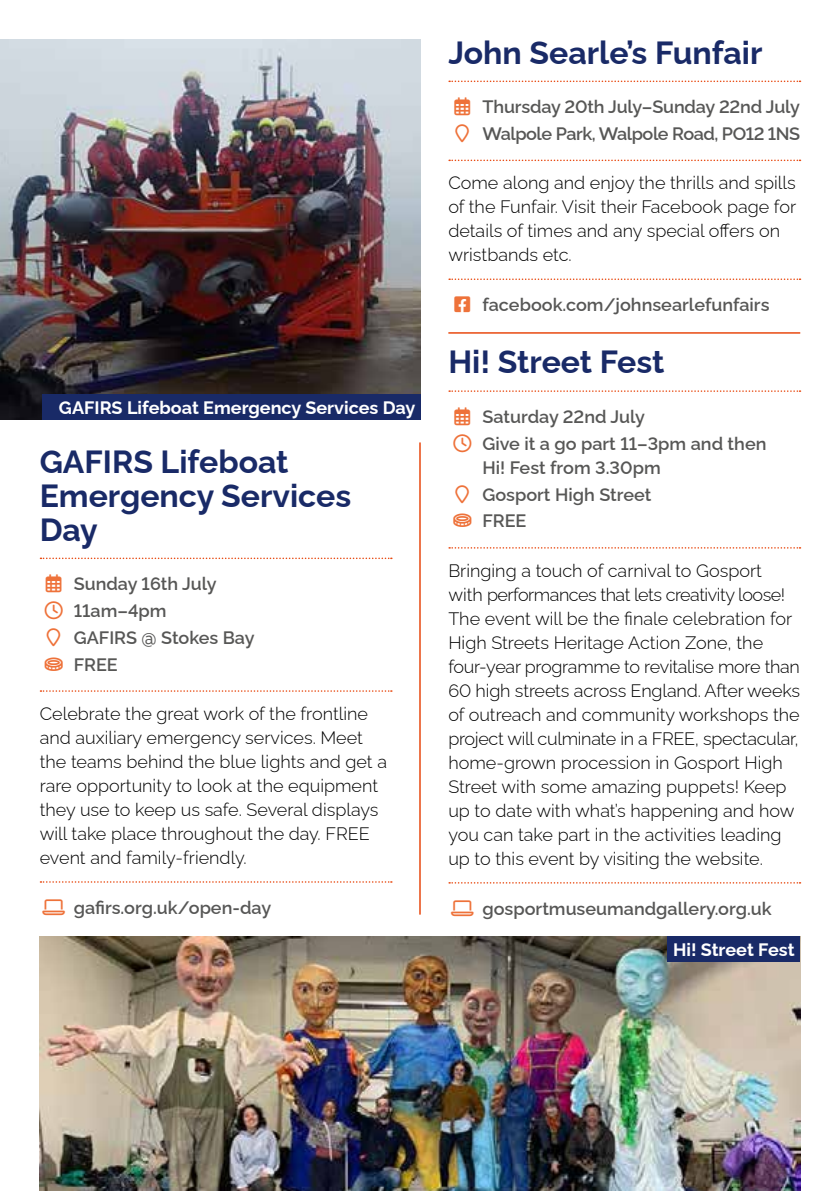
<style>
.page{position:relative;width:840px;height:1191px;background:#fff}
.page>*{position:absolute;margin:0;border:0;box-sizing:border-box;transform-origin:0 0}
.t1{font:700 32px/34px "Raleway";color:#192a67}
.t2{font:300 18px/24px "Raleway";color:#000}
.t3{font:600 18px/24px "Raleway";color:#575756}
.t4{font:700 18px "Raleway";color:#fff}
.t5{font:600 18px "Raleway";letter-spacing:-.025em;color:#575756}
.s1{color:#ee723a}
</style>
<div class="page">
<img style="left:40px;top:936px;width:759px;height:255px">
<hr style="left:419px;top:442px;width:1px;height:472px;background:#e84910">
<svg style="left:40px;top:557px;width:351px;height:2px"></svg>
<svg style="left:40px;top:690px;width:351px;height:2px"></svg>
<svg style="left:40px;top:881px;width:351px;height:1px"></svg>
<svg style="left:449px;top:81px;width:351px;height:1px"></svg>
<svg style="left:449px;top:160px;width:351px;height:1px"></svg>
<svg style="left:449px;top:278px;width:351px;height:2px"></svg>
<hr style="left:448px;top:332px;width:351px;height:2px;background:#e84910">
<svg style="left:449px;top:390px;width:351px;height:2px"></svg>
<svg style="left:449px;top:547px;width:351px;height:1px"></svg>
<svg style="left:449px;top:882px;width:351px;height:1px"></svg>
<img style="left:0;top:40px;width:420px;height:380px">
<div style="left:42px;top:394px;width:378px;height:26px;background:#192a67"></div>
<div style="left:667px;top:936px;width:132px;height:25px;background:#192a67"></div>
<p class="t4" style="left:59px;top:393px;width:358px">GAFIRS Lifeboat Emergency Services Day</p>
<h1 class="t1" style="left:40px;top:441px;width:313px">GAFIRS Lifeboat<br>Emergency Services<br>Day</h1>
<p class="t3" style="left:46px;top:570px;width:172px"><span class="s1">●■●▼</span> Sunday 16th July</p>
<p class="t3" style="left:45px;top:596px;width:123px"><span class="s1">●□</span> 11am–4pm</p>
<p class="t3" style="left:74px;top:623px;width:182px">GAFIRS @ Stokes Bay</p>
<p class="t3" style="left:45px;top:650px;width:75px"><span class="s1">□■</span> FREE</p>
<p class="t2" style="left:40px;top:700px;width:348px">Celebrate the great work of the frontline and auxiliary emergency services. Meet the teams behind the blue lights and get a rare opportunity to look at the equipment they use to keep us safe. Several displays will take place throughout the day. FREE event and family-friendly.</p>
<p class="t3" style="left:42px;top:893px;width:230px"><span class="s1">●▼□</span> gafirs.org.uk/open-day</p>
<h1 class="t1" style="left:448px;top:32px;width:315px">John Searle’s Funfair</h1>
<p class="t3" style="left:454px;top:93px;width:347px"><span class="s1">●■●▼</span> Thursday 20th July–Sunday 22nd July</p>
<p class="t5" style="left:482px;top:119px;width:319px">Walpole Park, Walpole Road, PO12 1NS</p>
<p class="t2" style="left:448px;top:169px;width:349px">Come along and enjoy the thrills and spills of the Funfair. Visit their Facebook page for details of times and any special offers on wristbands etc.</p>
<p class="t3" style="left:454px;top:291px;width:316px"><span class="s1">□□▲❑◆</span> facebook.com/johnsearlefunfairs</p>
<h1 class="t1" style="left:448px;top:341px;width:217px">Hi! Street Fest</h1>
<p class="t3" style="left:454px;top:402px;width:192px"><span class="s1">●■●▼</span> Saturday 22nd July</p>
<p class="t3" style="left:482px;top:429px;width:285px;text-indent:-29px"><span class="s1">●□</span> Give it a go part 11–3pm and then<br>Hi! Fest from 3.30pm</p>
<p class="t3" style="left:482px;top:480px;width:170px">Gosport High Street</p>
<p class="t3" style="left:453px;top:507px;width:75px"><span class="s1">□■</span> FREE</p>
<p class="t2" style="left:448px;top:556px;width:353px">Bringing a touch of carnival to Gosport with performances that lets creativity loose!<br>The event will be the finale celebration for High Streets Heritage Action Zone, the four-year programme to revitalise more than 60 high streets across England. After weeks of outreach and community workshops the project will culminate in a FREE, spectacular, home-grown procession in Gosport High Street with some amazing puppets! Keep up to date with what’s happening and how you can take part in the activities leading up to this event by visiting the website.</p>
<p class="t3" style="left:451px;top:894px;width:322px"><span class="s1">●▼□</span> gosportmuseumandgallery.org.uk</p>
<p class="t4" style="left:672px;top:935px;width:123px">Hi! Street Fest</p>
</div>
